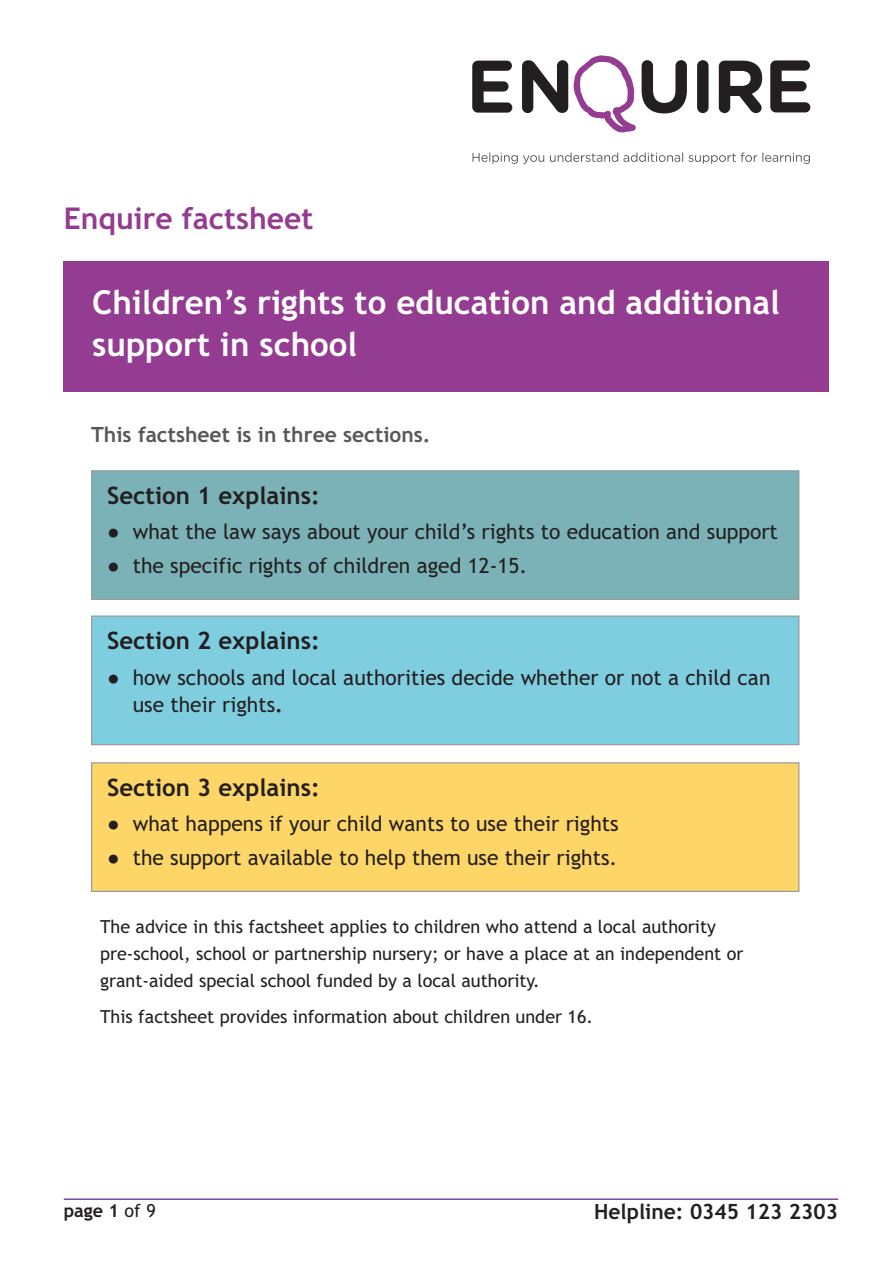
<style>
.page{position:relative;width:893px;height:1263px;background:#fff}
.page>*{position:absolute;margin:0;border:0;box-sizing:border-box;transform-origin:0 0}
.t1{font:700 33px/42px "Trebuchet MS";color:#fff}
.t2{font:700 30px "Trebuchet MS";color:#943b92}
.t3{font:700 24px "Trebuchet MS";color:#231f20}
.t4{font:21px/27px "Trebuchet MS";color:#231f20}
.t5{font:700 21px "Trebuchet MS";color:#57585a}
.t6{font:700 21px "Trebuchet MS";color:#231f20}
.t7{font:18px/27px "Trebuchet MS";color:#231f20}
.t8{font:700 18px "Trebuchet MS";color:#231f20}
.s1{font-weight:700}
.s2{font-weight:400}
</style>
<div class="page">
<svg style="left:472px;top:61px;width:40px;height:52px"></svg>
<svg style="left:719px;top:61px;width:43px;height:52px"></svg>
<div style="left:697px;top:60px;width:12px;height:53px;background:#231f20;border-radius:6px"></div>
<svg style="left:522px;top:55px;width:165px;height:78px"></svg>
<svg style="left:770px;top:60px;width:40px;height:52px"></svg>
<svg style="left:472px;top:152px;width:72px;height:12px"></svg>
<svg style="left:550px;top:152px;width:260px;height:12px"></svg>
<div style="left:64px;top:261px;width:765px;height:131px;background:#943b92"></div>
<hr style="left:64px;top:1198px;width:774px;height:2px;background:#764b9e">
<div style="left:92px;top:471px;width:706px;height:128px;background:#7bb2b7"></div>
<div style="left:91px;top:470px;width:708px;height:130px;border:1px solid #939598"></div>
<div style="left:92px;top:617px;width:706px;height:127px;background:#7fcedf"></div>
<div style="left:91px;top:615px;width:708px;height:130px;border:1px solid #939598"></div>
<div style="left:92px;top:763px;width:706px;height:128px;background:#fed667"></div>
<div style="left:91px;top:762px;width:708px;height:130px;border:1px solid #939598"></div>
<h2 class="t2" style="left:64px;top:201px;width:251px">Enquire factsheet</h2>
<h1 class="t1" style="left:92px;top:282px;width:689px">Children’s rights to education and additional support in school</h1>
<p class="t5" style="left:91px;top:422px;width:341px">This factsheet is in three sections.</p>
<p class="t3" style="left:107px;top:482px;width:214px">Section 1 explains:</p>
<p class="t4" style="left:107px;top:518px;width:672px">● what the law says about your child’s rights to education and support</p>
<p class="t4" style="left:107px;top:552px;width:421px">● the specific rights of children aged 12-15.</p>
<p class="t3" style="left:107px;top:627px;width:214px">Section 2 explains:</p>
<p class="t4" style="left:133px;top:665px;width:639px;text-indent:-26px">● how schools and local authorities decide whether or not a child can use their rights<span class="s1">.</span></p>
<p class="t3" style="left:107px;top:774px;width:214px">Section 3 explains:</p>
<p class="t4" style="left:107px;top:810px;width:513px">● what happens if your child wants to use their rights</p>
<p class="t4" style="left:107px;top:844px;width:512px">● the support available to help them use their rights.</p>
<p class="t7" style="left:100px;top:913px;width:645px">The advice in this factsheet applies to children who attend a local authority pre-school, school or partnership nursery; or have a place at an independent or grant-aided special school funded by a local authority.</p>
<p class="t7" style="left:100px;top:1003px;width:494px">This factsheet provides information about children under 16.</p>
<p class="t8" style="left:64px;top:1200px;width:94px">page 1 <span class="s2">of 9</span></p>
<p class="t6" style="left:594px;top:1200px;width:245px">Helpline: 0345 123 2303</p>
</div>
